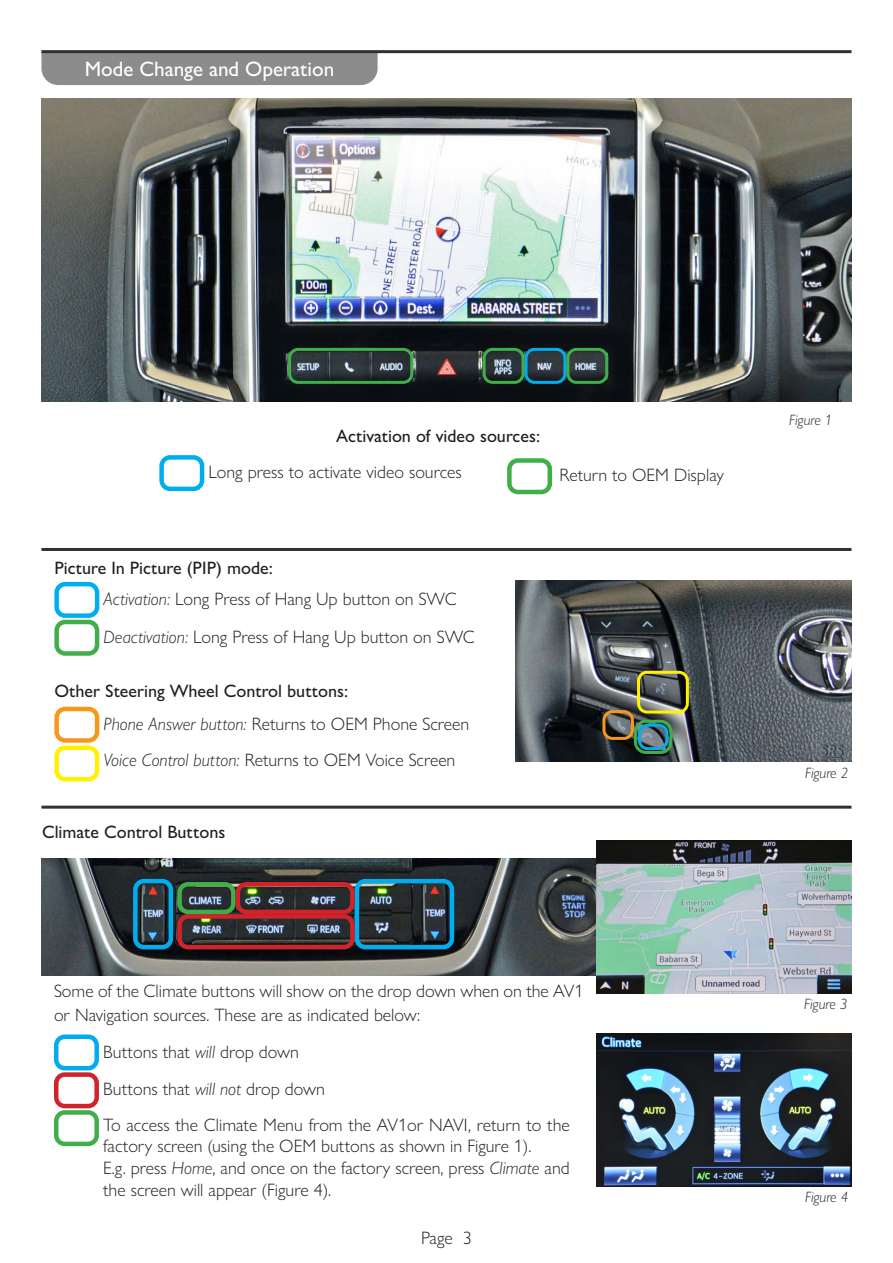
<style>
.page{position:relative;width:893px;height:1263px;background:#fff}
.page>*{position:absolute;margin:0;border:0;box-sizing:border-box;transform-origin:0 0}
.t1{font:500 21px "Gill Sans Nova";color:#fff}
.t2{font:300 18px/21.6px "Gill Sans Nova";color:#231f20}
.t3{font:500 18px "Gill Sans Nova";color:#231f20}
.t4{font:italic 300 15px "Gill Sans Nova";color:#231f20}
.s1{font-style:italic}
</style>
<div class="page">
<img style="left:515px;top:581px;width:336px;height:180px">
<div style="left:41px;top:53px;width:337px;height:32px;background:#8c8c8c"></div>
<hr style="left:41px;top:50px;width:810px;height:3px;background:#323132">
<img style="left:41px;top:99px;width:810px;height:303px">
<div style="left:159px;top:455px;width:45px;height:36px;border:4px solid #00aeef;border-radius:9px"></div>
<div style="left:507px;top:458px;width:45px;height:36px;border:4px solid #40ae49;border-radius:9px"></div>
<div style="left:524px;top:348px;width:42px;height:36px;border:3px solid #00aeef;border-radius:9px"></div>
<div style="left:566px;top:348px;width:42px;height:36px;border:3px solid #40ae49;border-radius:9px"></div>
<div style="left:483px;top:348px;width:41px;height:36px;border:3px solid #40ae49;border-radius:9px"></div>
<div style="left:288px;top:348px;width:125px;height:36px;border:3px solid #40ae49;border-radius:9px"></div>
<div style="left:602px;top:710px;width:32px;height:30px;border:3px solid #f7981d;border-radius:9px"></div>
<div style="left:637px;top:671px;width:52px;height:42px;border:3px solid #fff101;border-radius:9px"></div>
<hr style="left:41px;top:806px;width:810px;height:3px;background:#323132">
<img style="left:41px;top:859px;width:555px;height:116px">
<img style="left:596px;top:841px;width:255px;height:153px">
<div style="left:54px;top:1034px;width:45px;height:36px;border:4px solid #00aeef;border-radius:9px"></div>
<div style="left:54px;top:1072px;width:45px;height:36px;border:4px solid #d1232a;border-radius:9px"></div>
<div style="left:133px;top:879px;width:40px;height:70px;border:4px solid #00aeef;border-radius:9px"></div>
<div style="left:355px;top:879px;width:99px;height:70px;border:4px solid #00aeef;border-radius:9px"></div>
<div style="left:177px;top:914px;width:178px;height:35px;border:4px solid #d1232a;border-radius:9px"></div>
<div style="left:177px;top:882px;width:59px;height:32px;border:4px solid #40ae49;border-radius:9px"></div>
<div style="left:236px;top:882px;width:119px;height:32px;border:4px solid #d1232a;border-radius:9px"></div>
<div style="left:54px;top:1110px;width:45px;height:36px;border:4px solid #40ae49;border-radius:9px"></div>
<img style="left:596px;top:1034px;width:255px;height:152px">
<div style="left:54px;top:582px;width:45px;height:36px;border:4px solid #00aeef;border-radius:9px"></div>
<div style="left:54px;top:620px;width:45px;height:36px;border:4px solid #40ae49;border-radius:9px"></div>
<div style="left:54px;top:707px;width:45px;height:36px;border:4px solid #f7981d;border-radius:9px"></div>
<div style="left:54px;top:745px;width:45px;height:36px;border:4px solid #fff101;border-radius:9px"></div>
<hr style="left:41px;top:548px;width:810px;height:3px;background:#323132">
<div style="left:638px;top:724px;width:30px;height:26px;border:3px solid #00aeef;border-radius:9px"></div>
<div style="left:634px;top:720px;width:38px;height:34px;border:3px solid #40ae49;border-radius:11px"></div>
<p class="t1" style="left:85px;top:56px;width:251px">Mode Change and Operation</p>
<p class="t3" style="left:336px;top:425px;width:205px">Activation of video sources:</p>
<p class="t2" style="left:209px;top:461px;width:255px">Long press to activate video sources</p>
<p class="t2" style="left:559px;top:463px;width:166px">Return to OEM Display</p>
<p class="t3" style="left:54px;top:557px;width:220px">Picture In Picture (PIP) mode:</p>
<p class="t2" style="left:104px;top:588px;width:355px"><span class="s1">Activation:</span> Long Press of Hang Up button on SWC</p>
<p class="t2" style="left:104px;top:626px;width:373px"><span class="s1">Deactivation:</span> Long Press of Hang Up button on SWC</p>
<p class="t3" style="left:54px;top:680px;width:295px">Other Steering Wheel Control buttons:</p>
<p class="t2" style="left:104px;top:713px;width:367px"><span class="s1">Phone Answer button:</span> Returns to OEM Phone Screen</p>
<p class="t2" style="left:104px;top:748px;width:353px"><span class="s1">Voice Control button:</span> Returns to OEM Voice Screen</p>
<p class="t3" style="left:42px;top:820px;width:185px">Climate Control Buttons</p>
<p class="t2" style="left:54px;top:978px;width:531px;line-height:24px">Some of the Climate buttons will show on the drop down when on the AV1 or Navigation sources. These are as indicated below:</p>
<p class="t2" style="left:103px;top:1040px;width:197px">Buttons that <span class="s1">will</span> drop down</p>
<p class="t2" style="left:103px;top:1078px;width:223px">Buttons that <span class="s1">will not</span> drop down</p>
<p class="t2" style="left:103px;top:1114px;width:468px">To access the Climate Menu from the AV1or NAVI, return to the factory screen (using the OEM buttons as shown in Figure 1).</p>
<p class="t2" style="left:103px;top:1157px;width:468px">E.g. press <span class="s1">Home</span>, and once on the factory screen, press <span class="s1">Climate</span> and the screen will appear (Figure 4).</p>
<p class="t2" style="left:421px;top:1226px;width:52px">Page 3</p>
<p class="t4" style="left:789px;top:411px;width:45px">Figure 1</p>
<p class="t4" style="left:805px;top:763px;width:45px">Figure 2</p>
<p class="t4" style="left:804px;top:995px;width:45px">Figure 3</p>
<p class="t4" style="left:805px;top:1187px;width:45px">Figure 4</p>
</div>
